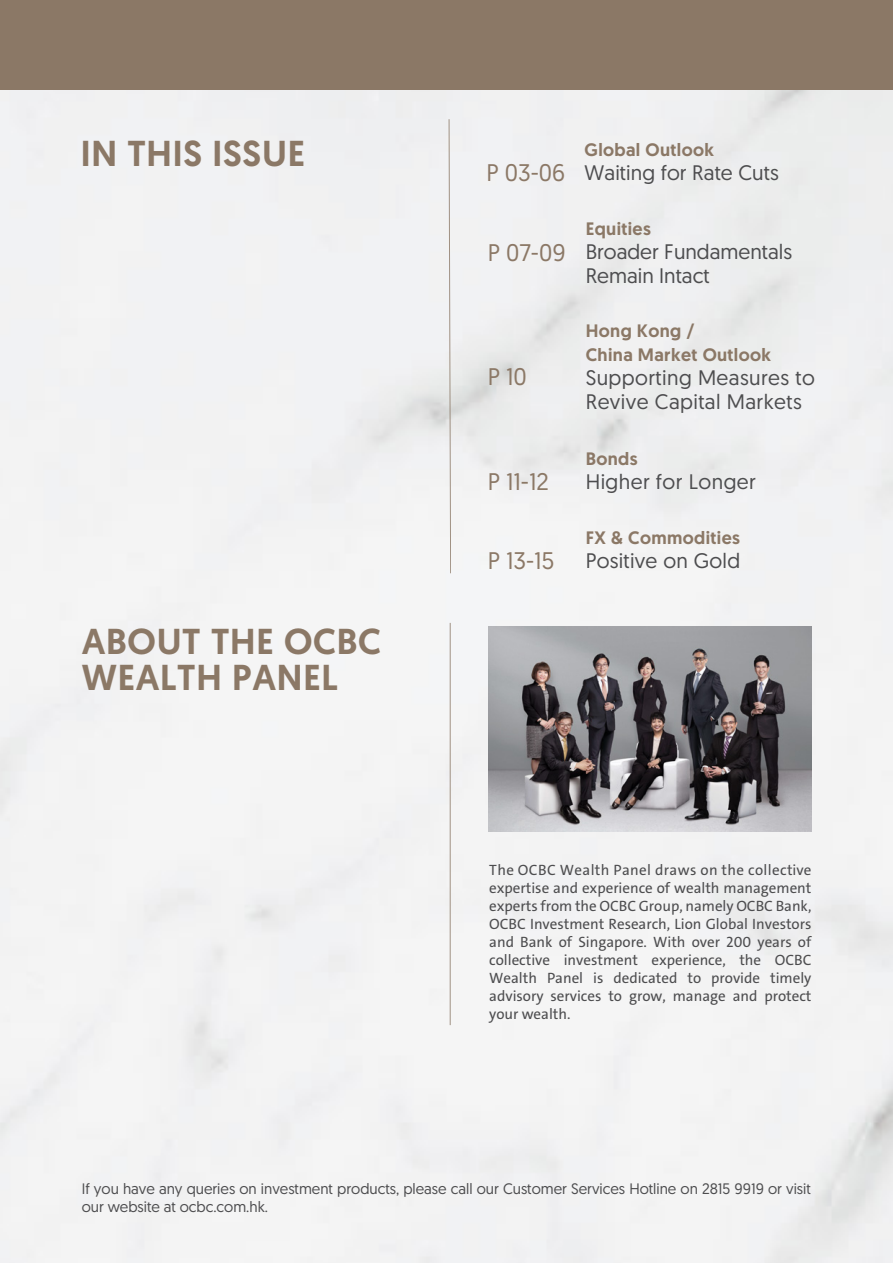
<style>
.page{position:relative;width:893px;height:1263px;background:#fff}
.page>*{position:absolute;margin:0;border:0;box-sizing:border-box;transform-origin:0 0}
.t1{font:500 36px/36px "Geomanist";letter-spacing:.02em;color:#8b7866}
.t2{font:24px "Geomanist";color:#8b7866}
.t3{font:21px/24px "Geomanist";letter-spacing:.015em;color:#4d4d4f}
.t4{font:500 18px/24px "Geomanist";letter-spacing:.02em;color:#8b7866}
.t5{font:15.15px/18px "Geomanist";color:#4d4d4f}
.t6{font:15px/18px "The Sans C4 s";color:#4d4d4f;text-align:justify}
</style>
<div class="page">
<div style="left:0;top:89px;width:893px;height:1174px;background:#f2f2f3"></div>
<div style="left:0;top:0;width:893px;height:89px;background:#8b7866"></div>
<svg style="left:449px;top:119px;width:2px;height:454px"></svg>
<hr style="left:450px;top:623px;width:1px;height:402px;background:#8b7866">
<img style="left:488px;top:626px;width:323px;height:206px">
<h1 class="t1" style="left:81px;top:135px;width:226px">IN THIS ISSUE</h1>
<h1 class="t1" style="left:82px;top:622px;width:301px">ABOUT THE OCBC<br>WEALTH PANEL</h1>
<h2 class="t2" style="left:487px;top:157px;width:80px">P 03-06</h2>
<h2 class="t2" style="left:488px;top:237px;width:79px">P 07-09</h2>
<h2 class="t2" style="left:488px;top:361px;width:41px">P 10</h2>
<h2 class="t2" style="left:488px;top:466px;width:63px">P 11-12</h2>
<h2 class="t2" style="left:488px;top:545px;width:68px">P 13-15</h2>
<p class="t4" style="left:585px;top:138px;width:131px">Global Outlook</p>
<h3 class="t3" style="left:585px;top:160px;width:196px">Waiting for Rate Cuts</h3>
<p class="t4" style="left:586px;top:217px;width:67px">Equities</p>
<h3 class="t3" style="left:586px;top:239px;width:208px">Broader Fundamentals<br>Remain Intact</h3>
<p class="t4" style="left:586px;top:319px;width:187px">Hong Kong /<br>China Market Outlook</p>
<h3 class="t3" style="left:586px;top:365px;width:231px">Supporting Measures to<br>Revive Capital Markets</h3>
<p class="t4" style="left:586px;top:446px;width:53px">Bonds</p>
<h3 class="t3" style="left:586px;top:469px;width:172px">Higher for Longer</h3>
<p class="t4" style="left:586px;top:525px;width:156px">FX &amp; Commodities</p>
<h3 class="t3" style="left:586px;top:548px;width:156px">Positive on Gold</h3>
<p class="t6" style="left:489px;top:861px;width:324px">The OCBC Wealth Panel draws on the collective expertise and experience of wealth management experts from the OCBC Group, namely OCBC Bank, OCBC Investment Research, Lion Global Investors and Bank of Singapore. With over 200 years of collective investment experience, the OCBC Wealth Panel is dedicated to provide timely advisory services to grow, manage and protect your wealth.</p>
<p class="t5" style="left:82px;top:1179px;width:730px">If you have any queries on investment products, please call our Customer Services Hotline on 2815 9919 or visit our website at ocbc.com.hk.</p>
</div>
